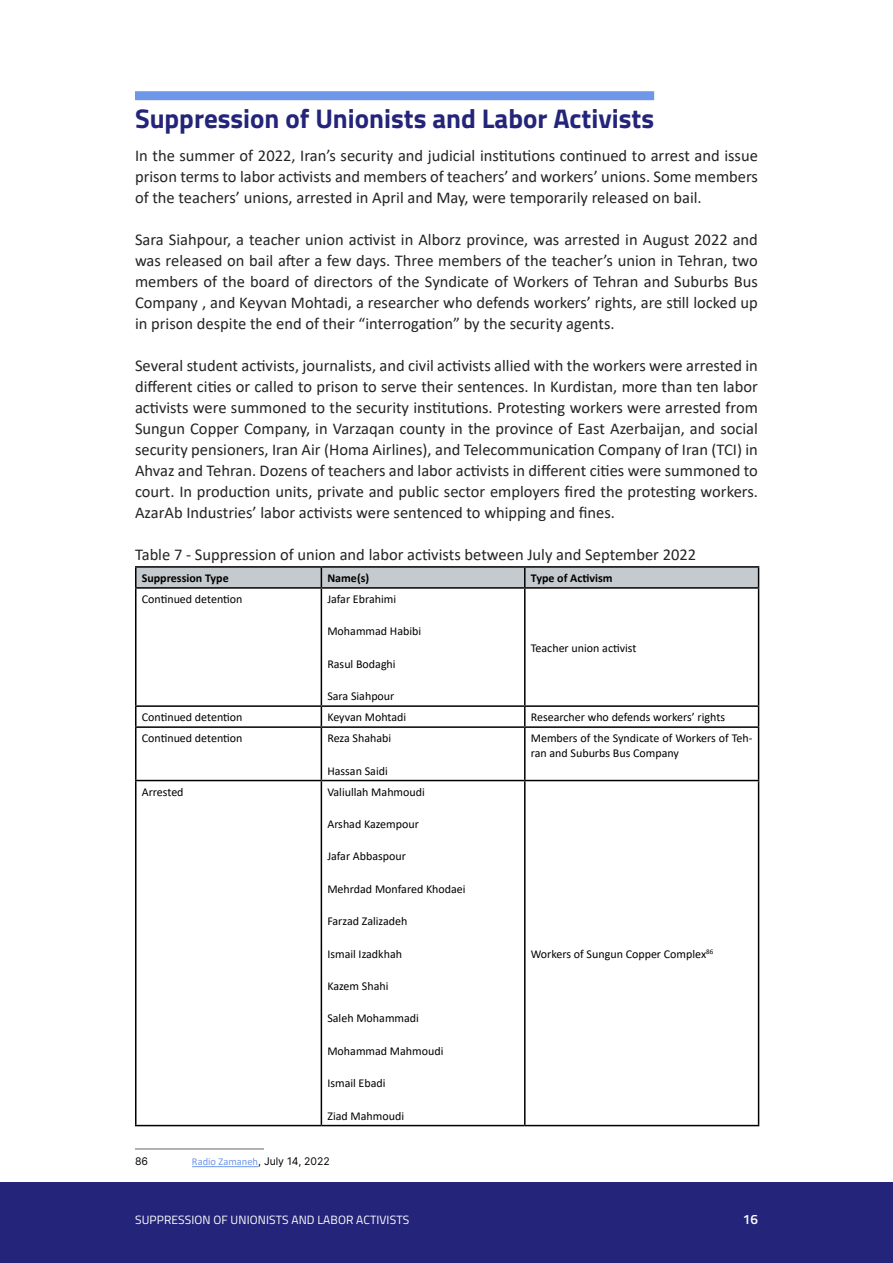
<style>
.page{position:relative;width:893px;height:1263px;background:#fff}
.page>*{position:absolute;margin:0;border:0;box-sizing:border-box;transform-origin:0 0}
.t1{font:700 27px "Titillium Web";color:#24257a}
.t2{font:16.5px/21px "Calibri";color:#242424;text-align:justify}
.t3{font:600 13.5px "Titillium Web";color:#fff}
.t4{font:12px/14.4px "Calibri";color:#000}
.t5{font:12px "Titillium Web";letter-spacing:.01em;color:#fff}
.t6{font:700 12px "Calibri";color:#000}
.t7{font:10.5px "Calibri";color:#6e97ea}
.t8{font:10.5px "Inter";color:#000}
.s1{font-family:"Inter";color:#000}
</style>
<div class="page">
<div style="left:0;top:1182px;width:893px;height:81px;background:#24257a"></div>
<div style="left:135px;top:91px;width:519px;height:9px;background:#6e97ea"></div>
<hr style="left:135px;top:566px;width:186px;height:2px;background:#000">
<hr style="left:321px;top:566px;width:204px;height:2px;background:#000">
<hr style="left:525px;top:566px;width:234px;height:2px;background:#000">
<div style="left:135px;top:567px;width:624px;height:20px;background:#c5cace"></div>
<hr style="left:135px;top:587px;width:186px;height:2px;background:#000">
<hr style="left:135px;top:589px;width:1px;height:116px;background:#000">
<hr style="left:321px;top:587px;width:204px;height:2px;background:#000">
<hr style="left:321px;top:589px;width:1px;height:116px;background:#000">
<hr style="left:525px;top:587px;width:234px;height:2px;background:#000">
<hr style="left:524px;top:589px;width:2px;height:116px;background:#000">
<hr style="left:758px;top:589px;width:1px;height:116px;background:#000">
<hr style="left:135px;top:705px;width:186px;height:2px;background:#000">
<svg style="left:135px;top:707px;width:1px;height:19px"></svg>
<hr style="left:321px;top:705px;width:204px;height:2px;background:#000">
<svg style="left:321px;top:707px;width:1px;height:19px"></svg>
<hr style="left:525px;top:705px;width:234px;height:2px;background:#000">
<svg style="left:524px;top:707px;width:2px;height:19px"></svg>
<svg style="left:758px;top:707px;width:1px;height:19px"></svg>
<hr style="left:135px;top:726px;width:186px;height:2px;background:#000">
<hr style="left:135px;top:728px;width:1px;height:52px;background:#000">
<hr style="left:321px;top:726px;width:204px;height:2px;background:#000">
<hr style="left:321px;top:728px;width:1px;height:52px;background:#000">
<hr style="left:525px;top:726px;width:234px;height:2px;background:#000">
<hr style="left:524px;top:728px;width:2px;height:52px;background:#000">
<hr style="left:758px;top:728px;width:1px;height:52px;background:#000">
<hr style="left:135px;top:780px;width:186px;height:1px;background:#000">
<hr style="left:135px;top:781px;width:1px;height:344px;background:#000">
<hr style="left:321px;top:780px;width:204px;height:1px;background:#000">
<hr style="left:321px;top:781px;width:1px;height:344px;background:#000">
<hr style="left:525px;top:780px;width:234px;height:1px;background:#000">
<hr style="left:524px;top:781px;width:2px;height:344px;background:#000">
<hr style="left:758px;top:781px;width:1px;height:344px;background:#000">
<hr style="left:135px;top:1125px;width:186px;height:1px;background:#000">
<hr style="left:321px;top:1125px;width:204px;height:1px;background:#000">
<hr style="left:525px;top:1125px;width:234px;height:1px;background:#000">
<hr style="left:135px;top:1148px;width:129px;height:1px;background:#676868">
<hr style="left:192px;top:1166px;width:66px;height:1px;background:#6e97ea">
<h1 class="t1" style="left:135px;top:98px;width:521px">Suppression of Unionists and Labor Activists</h1>
<p class="t2" style="left:135px;top:145px;width:624px">In the summer of 2022, Iran’s security and judicial institutions continued to arrest and issue prison terms to labor activists and members of teachers’ and workers’ unions. Some members of the teachers’ unions, arrested in April and May, were temporarily released on bail.</p>
<p class="t2" style="left:135px;top:229px;width:624px">Sara Siahpour, a teacher union activist in Alborz province, was arrested in August 2022 and was released on bail after a few days. Three members of the teacher’s union in Tehran, two members of the board of directors of the Syndicate of Workers of Tehran and Suburbs Bus Company , and Keyvan Mohtadi, a researcher who defends workers’ rights, are still locked up in prison despite the end of their “interrogation” by the security agents.</p>
<p class="t2" style="left:135px;top:355px;width:624px">Several student activists, journalists, and civil activists allied with the workers were arrested in different cities or called to prison to serve their sentences. In Kurdistan, more than ten labor activists were summoned to the security institutions. Protesting workers were arrested from Sungun Copper Company, in Varzaqan county in the province of East Azerbaijan, and social security pensioners, Iran Air (Homa Airlines), and Telecommunication Company of Iran (TCI) in Ahvaz and Tehran. Dozens of teachers and labor activists in different cities were summoned to court. In production units, private and public sector employers fired the protesting workers.<br>AzarAb Industries’ labor activists were sentenced to whipping and fines.</p>
<p class="t2" style="left:135px;top:544px;width:563px">Table 7 - Suppression of union and labor activists between July and September 2022</p>
<p class="t6" style="left:142px;top:569px;width:89px">Suppression Type</p>
<p class="t6" style="left:327px;top:569px;width:43px">Name(s)</p>
<p class="t6" style="left:531px;top:569px;width:83px">Type of Activism</p>
<p class="t4" style="left:142px;top:591px;width:102px">Continued detention</p>
<p class="t4" style="left:327px;top:591px;width:70px">Jafar Ebrahimi</p>
<p class="t4" style="left:327px;top:624px;width:95px">Mohammad Habibi</p>
<p class="t4" style="left:327px;top:656px;width:70px">Rasul Bodaghi</p>
<p class="t4" style="left:327px;top:689px;width:69px">Sara Siahpour</p>
<p class="t4" style="left:531px;top:640px;width:107px">Teacher union activist</p>
<p class="t4" style="left:142px;top:710px;width:102px">Continued detention</p>
<p class="t4" style="left:327px;top:710px;width:80px">Keyvan Mohtadi</p>
<p class="t4" style="left:531px;top:710px;width:196px">Researcher who defends workers’ rights</p>
<p class="t4" style="left:142px;top:731px;width:102px">Continued detention</p>
<p class="t4" style="left:327px;top:731px;width:65px">Reza Shahabi</p>
<p class="t4" style="left:327px;top:763px;width:62px">Hassan Saidi</p>
<p class="t4" style="left:531px;top:731px;width:223px">Members of the Syndicate of Workers of Teh&shy;ran and Suburbs Bus Company</p>
<p class="t4" style="left:142px;top:784px;width:43px">Arrested</p>
<p class="t4" style="left:327px;top:784px;width:99px">Valiullah Mahmoudi</p>
<p class="t4" style="left:327px;top:816px;width:93px">Arshad Kazempour</p>
<p class="t4" style="left:327px;top:849px;width:80px">Jafar Abbaspour</p>
<p class="t4" style="left:327px;top:881px;width:140px">Mehrdad Monfared Khodaei</p>
<p class="t4" style="left:327px;top:914px;width:82px">Farzad Zalizadeh</p>
<p class="t4" style="left:327px;top:946px;width:76px">Ismail Izadkhah</p>
<p class="t4" style="left:327px;top:978px;width:63px">Kazem Shahi</p>
<p class="t4" style="left:327px;top:1011px;width:93px">Saleh Mohammadi</p>
<p class="t4" style="left:327px;top:1043px;width:118px">Mohammad Mahmoudi</p>
<p class="t4" style="left:327px;top:1076px;width:60px">Ismail Ebadi</p>
<p class="t4" style="left:327px;top:1108px;width:78px">Ziad Mahmoudi</p>
<p class="t8" style="left:135px;top:1154px;width:15px">86</p>
<p class="t7" style="left:192px;top:1155px;width:139px">Radio Zamaneh<span class="s1">, July 14, 2022</span></p>
<p class="t4" style="left:531px;top:946px;width:184px">Workers of Sungun Copper Complex<sup>86</sup></p>
<p class="t5" style="left:135px;top:1211px;width:15px">SUPPR</p>
<p class="t5" style="left:172px;top:1211px;width:14px">ESSIO</p>
<p class="t5" style="left:203px;top:1211px;width:207px">N OF UNIO NISTS AND LABOR ACTIVISTS</p>
<p class="t3" style="left:743px;top:1209px;width:17px">16</p>
</div>
